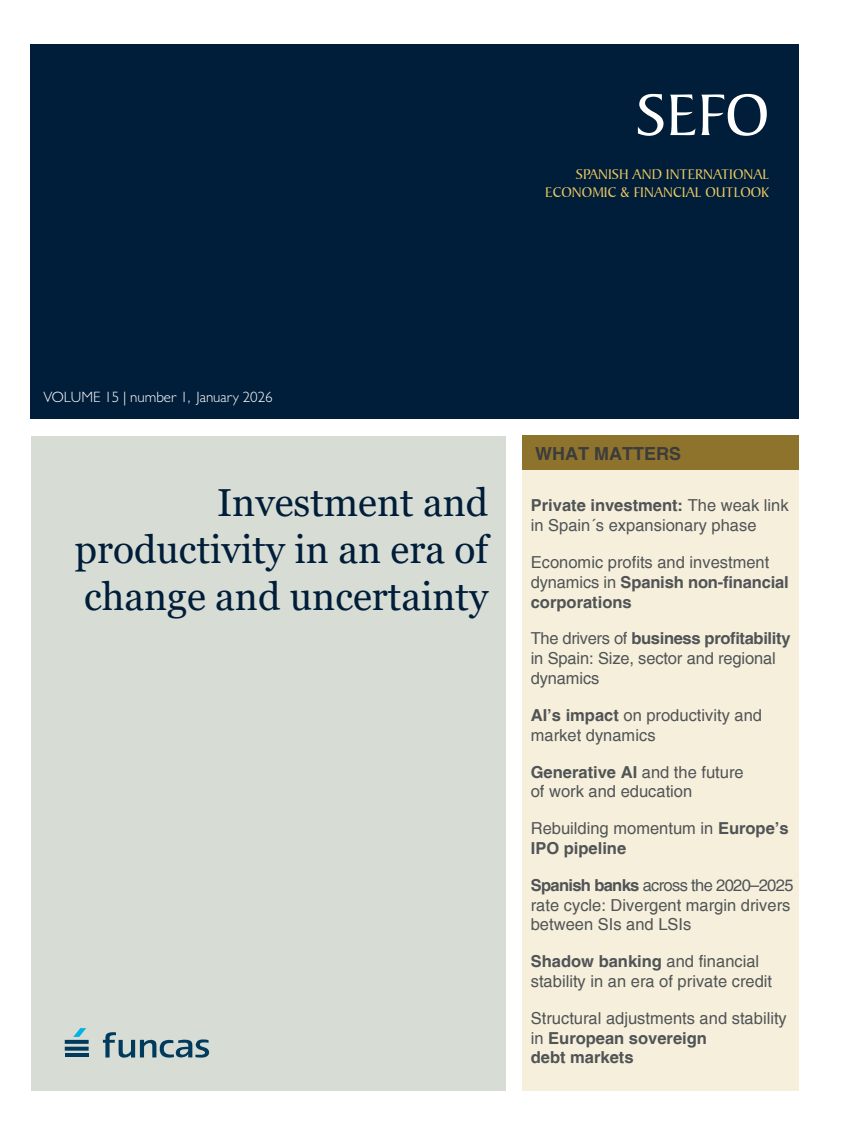
<style>
.page{position:relative;width:851px;height:1127px;background:#fff}
.page>*{position:absolute;margin:0;border:0;box-sizing:border-box;transform-origin:0 0}
.t1{font:63px "Baker Signet BT";color:#fff}
.t2{font:39px/46.8px "Georgia";color:#001d39;text-align:justify}
.t3{font:700 18px "Helvetica";color:#3c3c3b}
.t4{font:16.5px/19.8px "Helvetica";color:#505456}
.t5{font:15px/18px "Baker Signet BT";color:#ecc962;text-align:right}
.t6{font:300 15px "Gill Sans MT Pro";color:#fff}
.s1{font-weight:700}
</style>
<div class="page">
<div style="left:31px;top:45px;width:767px;height:374px;background:#001d39"></div>
<div style="left:31px;top:436px;width:474px;height:655px;background:#d7dcd4"></div>
<div style="left:522px;top:436px;width:276px;height:655px;background:#f6efdb"></div>
<div style="left:522px;top:436px;width:276px;height:34px;background:#8e732d"></div>
<svg style="left:73px;top:1028px;width:13px;height:9px"></svg>
<svg style="left:65px;top:1040px;width:24px;height:4px"></svg>
<svg style="left:65px;top:1046px;width:24px;height:4px"></svg>
<hr style="left:65px;top:1053px;width:24px;height:4px;background:#003a5d">
<svg style="left:103px;top:1032px;width:106px;height:26px"></svg>
<p class="t6" style="left:43px;top:388px;width:231px">VOLUME 15 | number 1, January 2026</p>
<h1 class="t1" style="left:636px;top:77px;width:134px">SEFO</h1>
<p class="t5" style="left:545px;top:165px;width:225px">SPANISH AND INTERNATIONAL<br>ECONOMIC &amp; FINANCIAL OUTLOOK</p>
<p class="t3" style="left:535px;top:442px;width:147px">WHAT MATTERS</p>
<h2 class="t2" style="left:75px;top:480px;width:415px;text-indent:142px">Investment and productivity in an era of change and uncertainty</h2>
<p class="t4" style="left:530px;top:496px;width:259px"><span class="s1">Private investment:</span> The weak link in Spain´s expansionary phase</p>
<p class="t4" style="left:530px;top:552px;width:259px">Economic profits and investment dynamics in <span class="s1">Spanish non-financial corporations</span></p>
<p class="t4" style="left:530px;top:629px;width:261px">The drivers of <span class="s1">business profitability </span>in Spain: Size, sector and regional dynamics</p>
<p class="t4" style="left:530px;top:705px;width:233px"><span class="s1">AI’s impact</span> on productivity and market dynamics</p>
<p class="t4" style="left:530px;top:762px;width:214px"><span class="s1">Generative AI</span> and the future of work and education</p>
<p class="t4" style="left:530px;top:818px;width:259px">Rebuilding momentum in <span class="s1">Europe’s<br>IPO pipeline</span></p>
<p class="t4" style="left:530px;top:875px;width:264px"><span class="s1">Spanish banks</span> across the 2020–2025 rate cycle: Divergent margin drivers between SIs and LSIs</p>
<p class="t4" style="left:530px;top:951px;width:243px"><span class="s1">Shadow banking</span> and financial stability in an era of private credit</p>
<p class="t4" style="left:530px;top:1008px;width:257px">Structural adjustments and stability in <span class="s1">European sovereign<br>debt markets</span></p>
</div>
